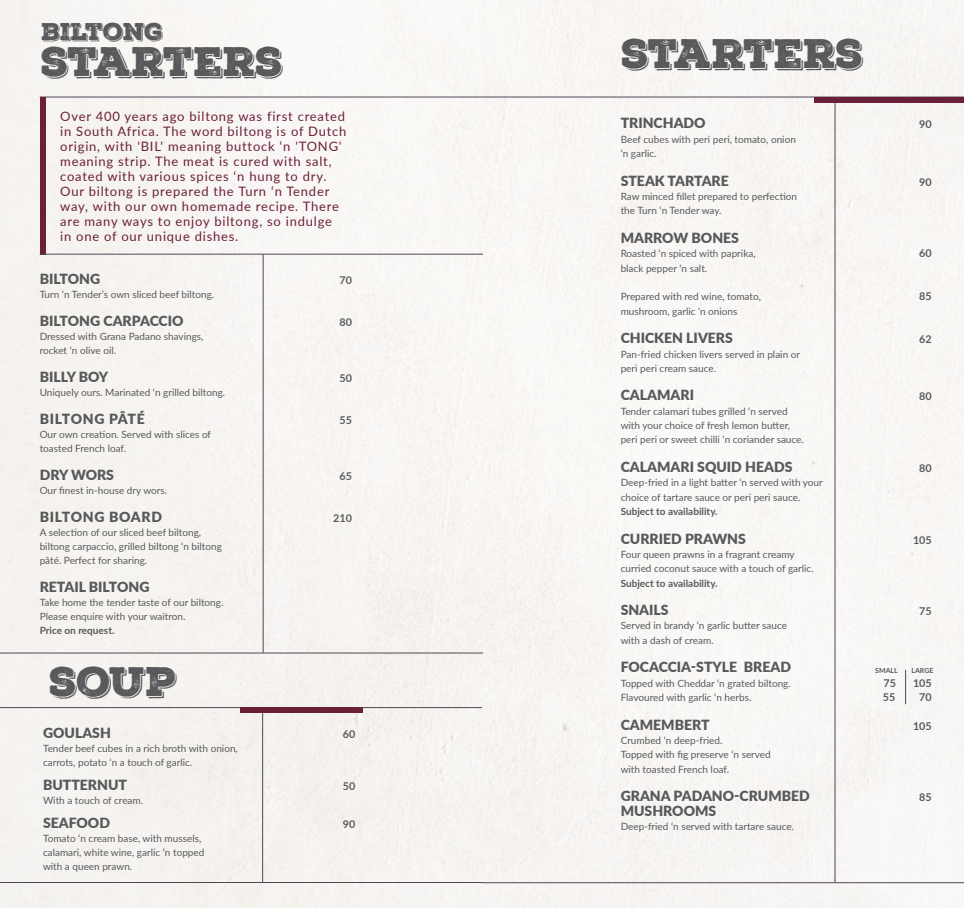
<style>
.page{position:relative;width:964px;height:908px;background:#fff}
.page>*{position:absolute;margin:0;border:0;box-sizing:border-box;transform-origin:0 0}
.t1{font:40px "Nexa Rust Slab Black Shadow 01";letter-spacing:-.01em;color:#58595b}
.t2{font:23.5px "Nexa Rust Slab Black Shadow 01";letter-spacing:-.015em;color:#58595b}
.t3{font:900 14px "Lato";color:#58595b}
.t4{font:900 14px "Lato";letter-spacing:.05em;color:#58595b}
.t5{font:13px/15px "Lato";letter-spacing:.06em;color:#6b2038}
.t6{font:700 10.7px "Lato";color:#58595b}
.t7{font:10px/14.3px "Lato";color:#58595b}
.t8{font:700 10px "Lato";color:#58595b}
.t9{font:700 7px "Lato";color:#58595b}
</style>
<div class="page">
<div style="left:0;top:0;width:964px;height:907px;background:#f7f5f3"></div>
<hr style="left:482px;top:882px;width:482px;height:1px;background:#4e4755">
<hr style="left:835px;top:102px;width:1px;height:779px;background:#4e4755">
<hr style="left:40px;top:97px;width:924px;height:1px;background:#4e4755">
<hr style="left:263px;top:254px;width:1px;height:398px;background:#4e4755">
<hr style="left:0;top:881px;width:482px;height:1px;background:#4e4755">
<div style="left:40px;top:97px;width:5px;height:157px;background:#6b2038"></div>
<div style="left:815px;top:97px;width:149px;height:5px;background:#6b2038"></div>
<hr style="left:905px;top:669px;width:1px;height:35px;background:#4e4755">
<hr style="left:40px;top:254px;width:443px;height:1px;background:#4e4755">
<hr style="left:262px;top:712px;width:1px;height:170px;background:#4e4755">
<hr style="left:0;top:707px;width:482px;height:1px;background:#4e4755">
<div style="left:240px;top:707px;width:123px;height:5px;background:#6b2038"></div>
<hr style="left:0;top:652px;width:483px;height:1px;background:#4e4755">
<h2 class="t2" style="left:41px;top:16px;width:123px">BILTONG</h2>
<h1 class="t1" style="left:41px;top:35px;width:243px">STARTERS</h1>
<h1 class="t1" style="left:622px;top:27px;width:243px">STARTERS</h1>
<h3 class="t3" style="left:621px;top:113px;width:87px">TRINCHADO</h3>
<p class="t6" style="left:919px;top:117px;width:14px">90</p>
<p class="t7" style="left:621px;top:131px;width:177px">Beef cubes with peri peri, tomato, onion ‘n garlic.</p>
<h3 class="t3" style="left:621px;top:170px;width:110px">STEAK TARTARE</h3>
<p class="t6" style="left:919px;top:174px;width:14px">90</p>
<p class="t7" style="left:621px;top:189px;width:178px">Raw minced fillet prepared to perfection the Turn ‘n Tender way.</p>
<h3 class="t3" style="left:621px;top:227px;width:120px">MARROW BONES</h3>
<p class="t7" style="left:621px;top:246px;width:136px">Roasted ‘n spiced with paprika,</p>
<p class="t6" style="left:919px;top:245px;width:14px">60</p>
<p class="t7" style="left:621px;top:260px;width:88px">black pepper ‘n salt.</p>
<p class="t7" style="left:621px;top:289px;width:142px">Prepared with red wine, tomato,</p>
<p class="t6" style="left:919px;top:288px;width:14px">85</p>
<p class="t7" style="left:621px;top:303px;width:118px">mushroom, garlic 'n onions</p>
<h3 class="t3" style="left:621px;top:327px;width:114px">CHICKEN LIVERS</h3>
<p class="t6" style="left:919px;top:331px;width:14px">62</p>
<p class="t7" style="left:621px;top:346px;width:181px">Pan-fried chicken livers served in plain or peri peri cream sauce.</p>
<h3 class="t3" style="left:621px;top:384px;width:75px">CALAMARI</h3>
<p class="t6" style="left:919px;top:388px;width:14px">80</p>
<p class="t7" style="left:621px;top:403px;width:185px">Tender calamari tubes grilled ‘n served with your choice of fresh lemon butter, peri peri or sweet chilli ‘n coriander sauce.</p>
<h3 class="t3" style="left:621px;top:456px;width:173px">CALAMARI SQUID HEADS</h3>
<p class="t6" style="left:919px;top:460px;width:14px">80</p>
<p class="t7" style="left:621px;top:475px;width:204px">Deep-fried in a light batter ‘n served with your choice of tartare sauce or peri peri sauce.</p>
<p class="t8" style="left:621px;top:503px;width:98px">Subject to availability.</p>
<h3 class="t3" style="left:621px;top:527px;width:127px">CURRIED PRAWNS</h3>
<p class="t6" style="left:913px;top:531px;width:20px">105</p>
<p class="t7" style="left:621px;top:546px;width:195px">Four queen prawns in a fragrant creamy curried coconut sauce with a touch of garlic.</p>
<p class="t8" style="left:621px;top:575px;width:98px">Subject to availability.</p>
<h3 class="t3" style="left:621px;top:599px;width:50px">SNAILS</h3>
<p class="t6" style="left:919px;top:603px;width:14px">75</p>
<p class="t7" style="left:621px;top:618px;width:168px">Served in brandy ‘n garlic butter sauce with a dash of cream.</p>
<h3 class="t3" style="left:621px;top:656px;width:172px">FOCACCIA-STYLE BREAD</h3>
<p class="t7" style="left:621px;top:675px;width:172px">Topped with Cheddar ‘n grated biltong.</p>
<p class="t6" style="left:883px;top:674px;width:14px">75</p>
<p class="t6" style="left:913px;top:674px;width:20px">105</p>
<p class="t7" style="left:621px;top:689px;width:132px">Flavoured with garlic ‘n herbs.</p>
<p class="t6" style="left:883px;top:689px;width:14px">55</p>
<p class="t6" style="left:919px;top:689px;width:14px">70</p>
<h3 class="t3" style="left:621px;top:713px;width:90px">CAMEMBERT</h3>
<p class="t6" style="left:913px;top:717px;width:20px">105</p>
<p class="t7" style="left:621px;top:732px;width:152px">Crumbed ‘n deep-fried.<br>Topped with fig preserve ‘n served with toasted French loaf.</p>
<h3 class="t3" style="left:621px;top:785px;width:191px">GRANA PADANO-CRUMBED</h3>
<p class="t6" style="left:919px;top:789px;width:14px">85</p>
<h3 class="t3" style="left:621px;top:799px;width:97px">MUSHROOMS</h3>
<p class="t7" style="left:621px;top:818px;width:175px">Deep-fried ‘n served with tartare sauce.</p>
<p class="t5" style="left:60px;top:108px;width:288px">Over 400 years ago biltong was first created in South Africa. The word biltong is of Dutch origin, with 'BIL' meaning buttock ‘n 'TONG' meaning strip. The meat is cured with salt, coated with various spices ‘n hung to dry.<br>Our biltong is prepared the Turn ‘n Tender way, with our own homemade recipe. There are many ways to enjoy biltong, so indulge<br>in one of our unique dishes.</p>
<h3 class="t3" style="left:40px;top:268px;width:62px">BILTONG</h3>
<p class="t6" style="left:339px;top:272px;width:14px">70</p>
<p class="t7" style="left:40px;top:287px;width:176px">Turn ‘n Tender’s own sliced beef biltong.</p>
<h3 class="t3" style="left:40px;top:310px;width:145px">BILTONG CARPACCIO</h3>
<p class="t6" style="left:339px;top:314px;width:14px">80</p>
<p class="t7" style="left:40px;top:329px;width:165px;line-height:14px">Dressed with Grana Padano shavings, rocket ‘n olive oil.</p>
<h3 class="t3" style="left:40px;top:366px;width:70px">BILLY BOY</h3>
<p class="t6" style="left:339px;top:370px;width:14px">50</p>
<p class="t7" style="left:40px;top:385px;width:187px">Uniquely ours. Marinated ‘n grilled biltong.</p>
<h3 class="t4" style="left:40px;top:408px;width:107px">BILTONG PÂTÉ</h3>
<p class="t6" style="left:339px;top:412px;width:14px">55</p>
<p class="t7" style="left:40px;top:427px;width:173px;line-height:14px">Our own creation. Served with slices of toasted French loaf.</p>
<h3 class="t3" style="left:40px;top:464px;width:76px">DRY WORS</h3>
<p class="t6" style="left:339px;top:468px;width:14px">65</p>
<p class="t7" style="left:40px;top:483px;width:129px">Our finest in-house dry wors.</p>
<h3 class="t4" style="left:40px;top:506px;width:124px">BILTONG BOARD</h3>
<p class="t6" style="left:333px;top:510px;width:20px">210</p>
<p class="t7" style="left:40px;top:525px;width:184px;line-height:14px">A selection of our sliced beef biltong, biltong carpaccio, grilled biltong ‘n biltong pâté. Perfect for sharing.</p>
<h3 class="t3" style="left:40px;top:576px;width:111px">RETAIL BILTONG</h3>
<p class="t7" style="left:40px;top:595px;width:185px;line-height:14px">Take home the tender taste of our biltong.<br>Please enquire with your waitron.</p>
<p class="t8" style="left:40px;top:623px;width:76px">Price on request.</p>
<h1 class="t1" style="left:50px;top:653px;width:128px">SOUP</h1>
<h3 class="t3" style="left:43px;top:721px;width:69px">GOULASH</h3>
<p class="t6" style="left:343px;top:725px;width:14px">60</p>
<p class="t7" style="left:43px;top:740px;width:196px;line-height:14px">Tender beef cubes in a rich broth with onion, carrots, potato ‘n a touch of garlic.</p>
<h3 class="t3" style="left:43px;top:773px;width:86px">BUTTERNUT</h3>
<p class="t6" style="left:343px;top:777px;width:14px">50</p>
<p class="t7" style="left:43px;top:792px;width:102px">With a touch of cream.</p>
<h3 class="t3" style="left:43px;top:811px;width:69px">SEAFOOD</h3>
<p class="t6" style="left:343px;top:815px;width:14px">90</p>
<p class="t7" style="left:43px;top:830px;width:163px;line-height:14px">Tomato ‘n cream base, with mussels, calamari, white wine, garlic ‘n topped with a queen prawn.</p>
<p class="t9" style="left:875px;top:664px;width:24px">SMALL</p>
<p class="t9" style="left:911px;top:664px;width:24px">LARGE</p>
</div>
